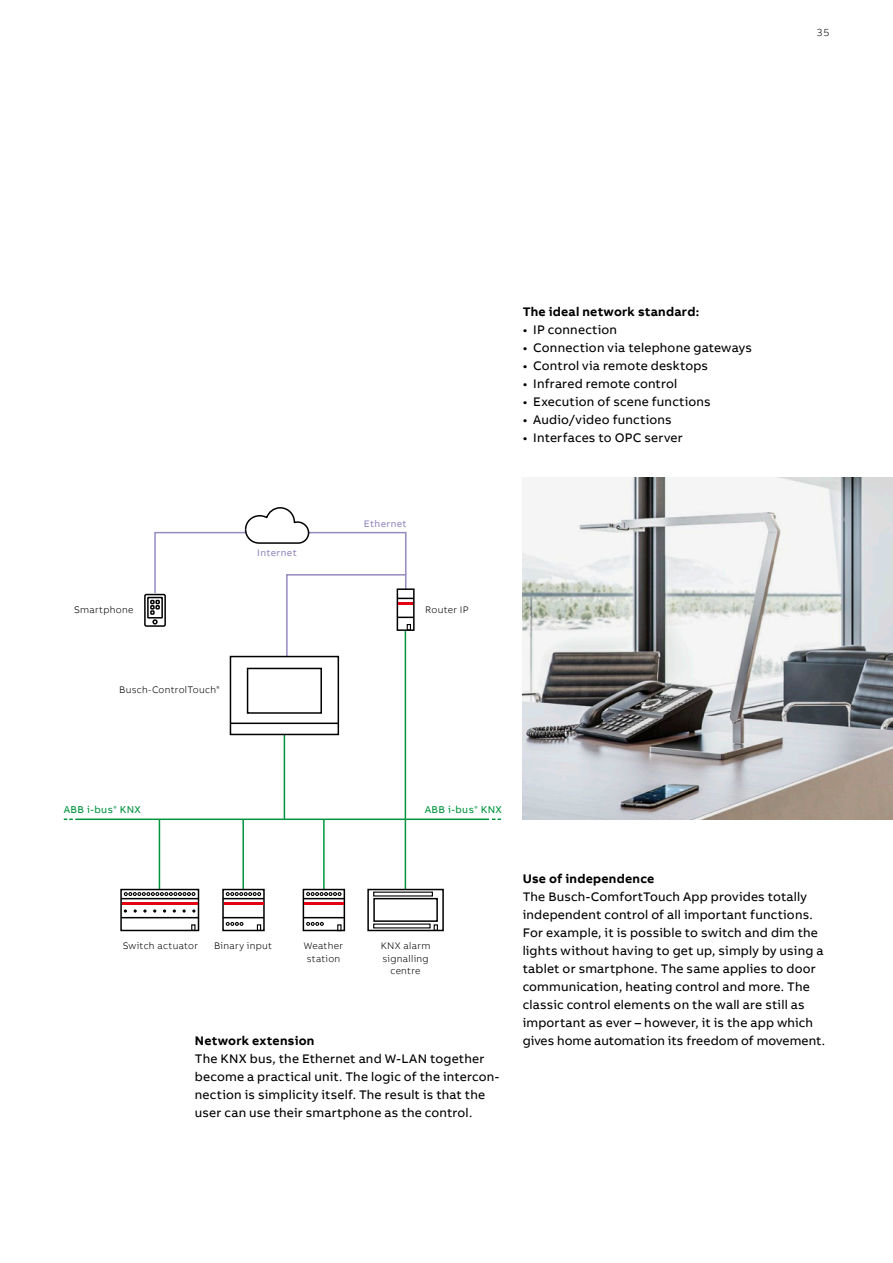
<style>
.page{position:relative;width:893px;height:1263px;background:#fff}
.page>*{position:absolute;margin:0;border:0;box-sizing:border-box;transform-origin:0 0}
.t1{font:12.75px/18px "AB Bvoice";letter-spacing:.015em;color:#000}
.t2{font:700 12.75px "AB Bvoice";letter-spacing:.02em;color:#000}
.t3{font:300 10.5px "AB Bvoice";color:#000}
.t4{font:10.2px "AB Bvoice";letter-spacing:.04em;color:#00953e}
.t5{font:300 9.75px/12.5px "AB Bvoice";letter-spacing:.03em;color:#000}
.t6{font:9.75px "AB Bvoice";letter-spacing:.04em;color:#978ac1}
</style>
<div class="page">
<img style="left:523px;top:478px;width:370px;height:342px">
<hr style="left:405px;top:614px;width:1px;height:294px;background:#00953e">
<hr style="left:323px;top:819px;width:2px;height:83px;background:#00953e">
<hr style="left:242px;top:819px;width:2px;height:83px;background:#00953e">
<hr style="left:159px;top:819px;width:1px;height:83px;background:#00953e">
<hr style="left:75px;top:818px;width:414px;height:2px;background:#00953e">
<hr style="left:284px;top:722px;width:1px;height:97px;background:#00953e">
<div style="left:230px;top:656px;width:108px;height:78px;background:#fff"></div>
<div style="left:230px;top:656px;width:109px;height:79px;border:2px solid #000"></div>
<div style="left:247px;top:668px;width:75px;height:46px;border:2px solid #000"></div>
<hr style="left:231px;top:722px;width:107px;height:2px;background:#000">
<svg style="left:123px;top:893px;width:73px;height:35px"></svg>
<div style="left:120px;top:889px;width:79px;height:42px;border:2px solid #000"></div>
<svg style="left:191px;top:924px;width:4px;height:7px"></svg>
<svg style="left:124px;top:892px;width:71px;height:4px"></svg>
<hr style="left:122px;top:902px;width:76px;height:3px;background:#e30014">
<svg style="left:124px;top:909px;width:3px;height:4px"></svg>
<svg style="left:134px;top:909px;width:3px;height:4px"></svg>
<svg style="left:143px;top:909px;width:4px;height:4px"></svg>
<svg style="left:153px;top:909px;width:3px;height:4px"></svg>
<svg style="left:163px;top:909px;width:3px;height:4px"></svg>
<svg style="left:173px;top:909px;width:3px;height:4px"></svg>
<svg style="left:182px;top:909px;width:4px;height:4px"></svg>
<svg style="left:192px;top:909px;width:3px;height:4px"></svg>
<hr style="left:121px;top:898px;width:77px;height:1px;background:#000">
<hr style="left:121px;top:917px;width:77px;height:1px;background:#000">
<svg style="left:225px;top:893px;width:37px;height:35px"></svg>
<div style="left:222px;top:889px;width:43px;height:42px;border:2px solid #000"></div>
<svg style="left:226px;top:892px;width:35px;height:4px"></svg>
<svg style="left:226px;top:922px;width:17px;height:4px"></svg>
<hr style="left:224px;top:902px;width:39px;height:3px;background:#e30014">
<svg style="left:257px;top:924px;width:4px;height:7px"></svg>
<hr style="left:223px;top:898px;width:41px;height:1px;background:#000">
<hr style="left:223px;top:917px;width:41px;height:1px;background:#000">
<svg style="left:306px;top:893px;width:36px;height:29px"></svg>
<div style="left:303px;top:889px;width:42px;height:42px;border:2px solid #000"></div>
<svg style="left:306px;top:892px;width:35px;height:4px"></svg>
<svg style="left:306px;top:922px;width:18px;height:4px"></svg>
<hr style="left:304px;top:902px;width:40px;height:3px;background:#e30014">
<svg style="left:337px;top:924px;width:5px;height:7px"></svg>
<hr style="left:303px;top:898px;width:41px;height:1px;background:#000">
<hr style="left:303px;top:917px;width:41px;height:1px;background:#000">
<svg style="left:373px;top:896px;width:65px;height:32px"></svg>
<div style="left:367px;top:889px;width:77px;height:42px;border:2px solid #000"></div>
<div style="left:374px;top:899px;width:63px;height:22px;background:#fff"></div>
<div style="left:373px;top:898px;width:65px;height:24px;border:2px solid #000"></div>
<svg style="left:434px;top:924px;width:4px;height:7px"></svg>
<svg style="left:374px;top:892px;width:58px;height:4px"></svg>
<svg style="left:374px;top:924px;width:56px;height:4px"></svg>
<svg style="left:64px;top:818px;width:9px;height:2px"></svg>
<svg style="left:492px;top:818px;width:9px;height:2px"></svg>
<svg style="left:144px;top:507px;width:270px;height:164px"></svg>
<p class="t3" style="left:817px;top:26px;width:14px">35</p>
<p class="t6" style="left:257px;top:547px;width:41px">Internet</p>
<p class="t6" style="left:364px;top:517px;width:44px">Ethernet</p>
<p class="t5" style="left:74px;top:604px;width:61px">Smartphone</p>
<p class="t5" style="left:425px;top:604px;width:45px">Router IP</p>
<p class="t5" style="left:119px;top:683px;width:102px">Busch-ControlTouch<sup>®</sup></p>
<p class="t2" style="left:523px;top:303px;width:178px">The ideal network standard:</p>
<p class="t1" style="left:523px;top:321px;width:96px">• IP connection</p>
<p class="t1" style="left:523px;top:339px;width:231px">• Connection via telephone gateways</p>
<p class="t1" style="left:523px;top:357px;width:187px">• Control via remote desktops</p>
<p class="t1" style="left:523px;top:375px;width:156px">• Infrared remote control</p>
<p class="t1" style="left:523px;top:393px;width:190px">• Execution of scene functions</p>
<p class="t1" style="left:523px;top:411px;width:151px">• Audio/video functions</p>
<p class="t1" style="left:523px;top:429px;width:162px">• Interfaces to OPC server</p>
<p class="t4" style="left:64px;top:803px;width:79px">ABB i-bus<sup>®</sup> KNX</p>
<p class="t4" style="left:425px;top:803px;width:79px">ABB i-bus<sup>®</sup> KNX</p>
<p class="t5" style="left:123px;top:940px;width:77px">Switch actuator</p>
<p class="t5" style="left:214px;top:940px;width:59px">Binary input</p>
<p class="t5" style="left:304px;top:940px;width:41px">Weather station</p>
<p class="t5" style="left:381px;top:940px;width:51px;text-align:center">KNX alarm signalling centre</p>
<p class="t2" style="left:195px;top:1032px;width:121px">Network extension</p>
<p class="t1" style="left:195px;top:1050px;width:306px">The KNX bus, the Ethernet and W-LAN together become a practical unit. The logic of the intercon&shy;nection is simplicity itself. The result is that the user can use their smartphone as the control.</p>
<p class="t2" style="left:523px;top:870px;width:133px">Use of independence</p>
<p class="t1" style="left:523px;top:888px;width:304px">The Busch-ComfortTouch App provides totally independent control of all important functions.<br>For example, it is possible to switch and dim the lights without having to get up, simply by using a tablet or smartphone. The same applies to door communication, heating control and more. The classic control elements on the wall are still as important as ever – however, it is the app which gives home automation its freedom of movement.</p>
</div>
